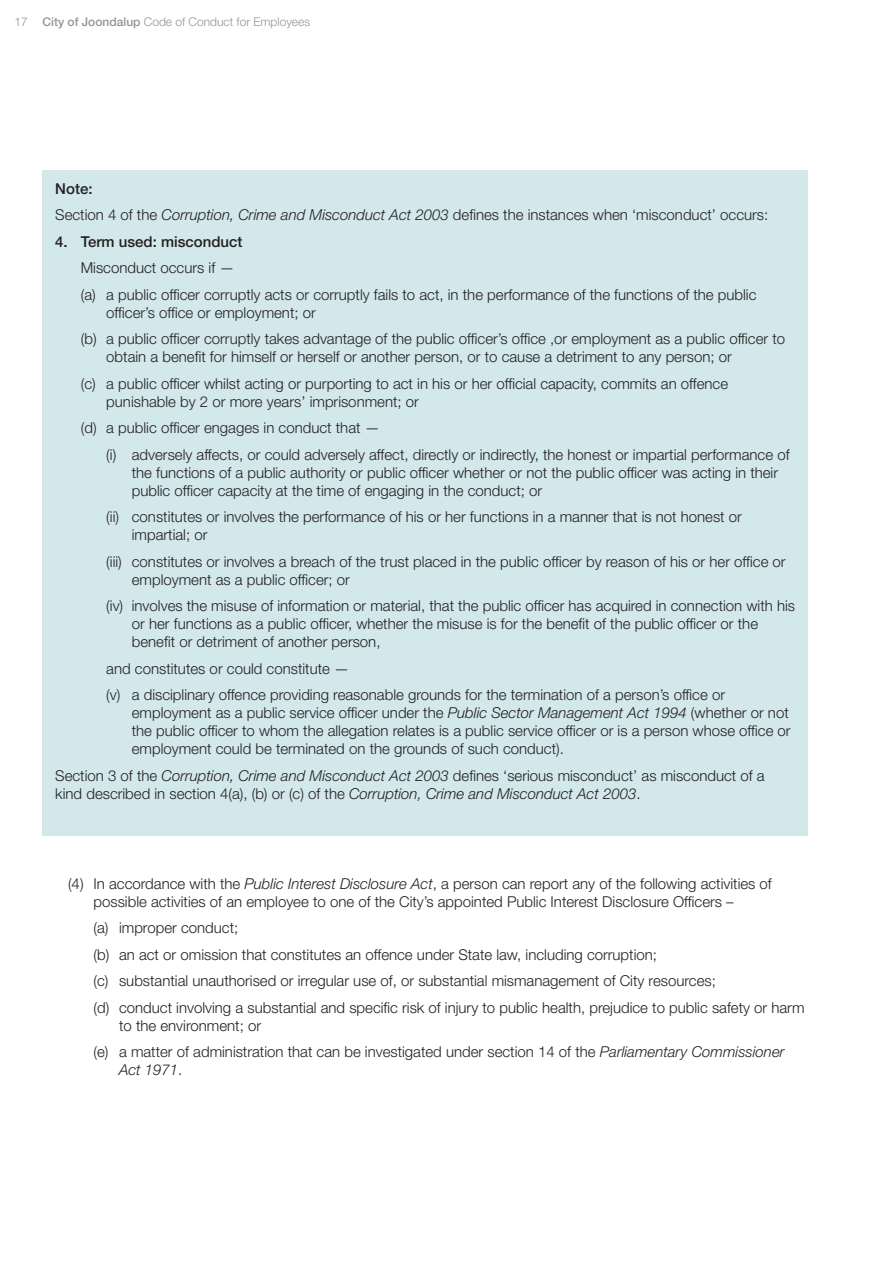
<style>
.page{position:relative;width:893px;height:1263px;background:#fff}
.page>*{position:absolute;margin:0;border:0;box-sizing:border-box;transform-origin:0 0}
.t1{font:300 15px/26.5px "Helvetica Neue LT Std";color:#231f20}
.t2{font:500 15px "Helvetica Neue LT Std";color:#231f20}
.t3{font:italic 300 15px "Helvetica Neue LT Std";color:#231f20}
.t4{font:300 12px "Helvetica Neue LT Std";color:#939598}
.s1{font-weight:500}
.s2{font-style:italic}
.s3{font-style:normal}
</style>
<div class="page">
<div style="left:43px;top:170px;width:765px;height:666px;background:#d2e8eb"></div>
<p class="t4" style="left:15px;top:14px;width:297px">17 <span class="s1">City of Joondalup</span> Code of Conduct for Employees</p>
<p class="t1" style="left:55px;top:175px;width:714px"><span class="s1">Note:<br></span>Section 4 of the <span class="s2">Corruption, Crime and Misconduct Act 2003</span> defines the instances when ‘misconduct’ occurs:</p>
<p class="t2" style="left:55px;top:232px;width:189px">4. Term used: misconduct</p>
<p class="t1" style="left:81px;top:254px;width:677px">Misconduct occurs if —<br>(a) a public officer corruptly acts or corruptly fails to act, in the performance of the functions of the public</p>
<p class="t1" style="left:81px;top:299px;width:706px;text-indent:26px">officer’s office or employment; or<br>(b) a public officer corruptly takes advantage of the public officer’s office ,or employment as a public officer to</p>
<p class="t1" style="left:81px;top:343px;width:652px;text-align:right">obtain a benefit for himself or herself or another person, or to cause a detriment to any person; or<br>(c) a public officer whilst acting or purporting to act in his or her official capacity, commits an offence</p>
<p class="t1" style="left:81px;top:388px;width:340px;text-indent:26px">punishable by 2 or more years’ imprisonment; or (d) a public officer engages in conduct that —</p>
<p class="t1" style="left:132px;top:445px;width:659px;line-height:18px;text-indent:-26px">(i) adversely affects, or could adversely affect, directly or indirectly, the honest or impartial performance of the functions of a public authority or public officer whether or not the public officer was acting in their public officer capacity at the time of engaging in the conduct; or</p>
<p class="t1" style="left:132px;top:507px;width:612px;line-height:18px;text-indent:-26px">(ii) constitutes or involves the performance of his or her functions in a manner that is not honest or impartial; or</p>
<p class="t1" style="left:132px;top:552px;width:655px;line-height:18px;text-indent:-26px">(iii) constitutes or involves a breach of the trust placed in the public officer by reason of his or her office or employment as a public officer; or</p>
<p class="t1" style="left:132px;top:596px;width:665px;line-height:18px;text-indent:-26px">(iv) involves the misuse of information or material, that the public officer has acquired in connection with his or her functions as a public officer, whether the misuse is for the benefit of the public officer or the benefit or detriment of another person,</p>
<p class="t1" style="left:106px;top:655px;width:620px">and constitutes or could constitute —<br>(v) a disciplinary offence providing reasonable grounds for the termination of a person’s office or</p>
<p class="t1" style="left:132px;top:703px;width:660px;line-height:18px">employment as a public service officer under the <span class="s2">Public Sector Management Act 1994</span> (whether or not the public officer to whom the allegation relates is a public service officer or is a person whose office or employment could be terminated on the grounds of such conduct).</p>
<p class="t1" style="left:55px;top:766px;width:711px;line-height:18px">Section 3 of the <span class="s2">Corruption, Crime and Misconduct Act 2003</span> defines ‘serious misconduct’ as misconduct of a kind described in section 4(a), (b) or (c) of the <span class="s2">Corruption, Crime and Misconduct Act 2003</span>.</p>
<p class="t1" style="left:94px;top:874px;width:680px;line-height:18px;text-indent:-26px">(4) In accordance with the <span class="s2">Public Interest Disclosure Act</span>, a person can report any of the following activities of possible activities of an employee to one of the City’s appointed Public Interest Disclosure Officers –</p>
<p class="t1" style="left:94px;top:914px;width:712px">(a) improper conduct;<br>(b) an act or omission that constitutes an offence under State law, including corruption;<br>(c) substantial unauthorised or irregular use of, or substantial mismanagement of City resources;<br>(d) conduct involving a substantial and specific risk of injury to public health, prejudice to public safety or harm</p>
<p class="t1" style="left:94px;top:1012px;width:692px;text-indent:26px">to the environment; or<br>(e) a matter of administration that can be investigated under section 14 of the <span class="s2">Parliamentary Commissioner</span></p>
<p class="t3" style="left:119px;top:1061px;width:65px">Act 1971<span class="s3">.</span></p>
</div>
